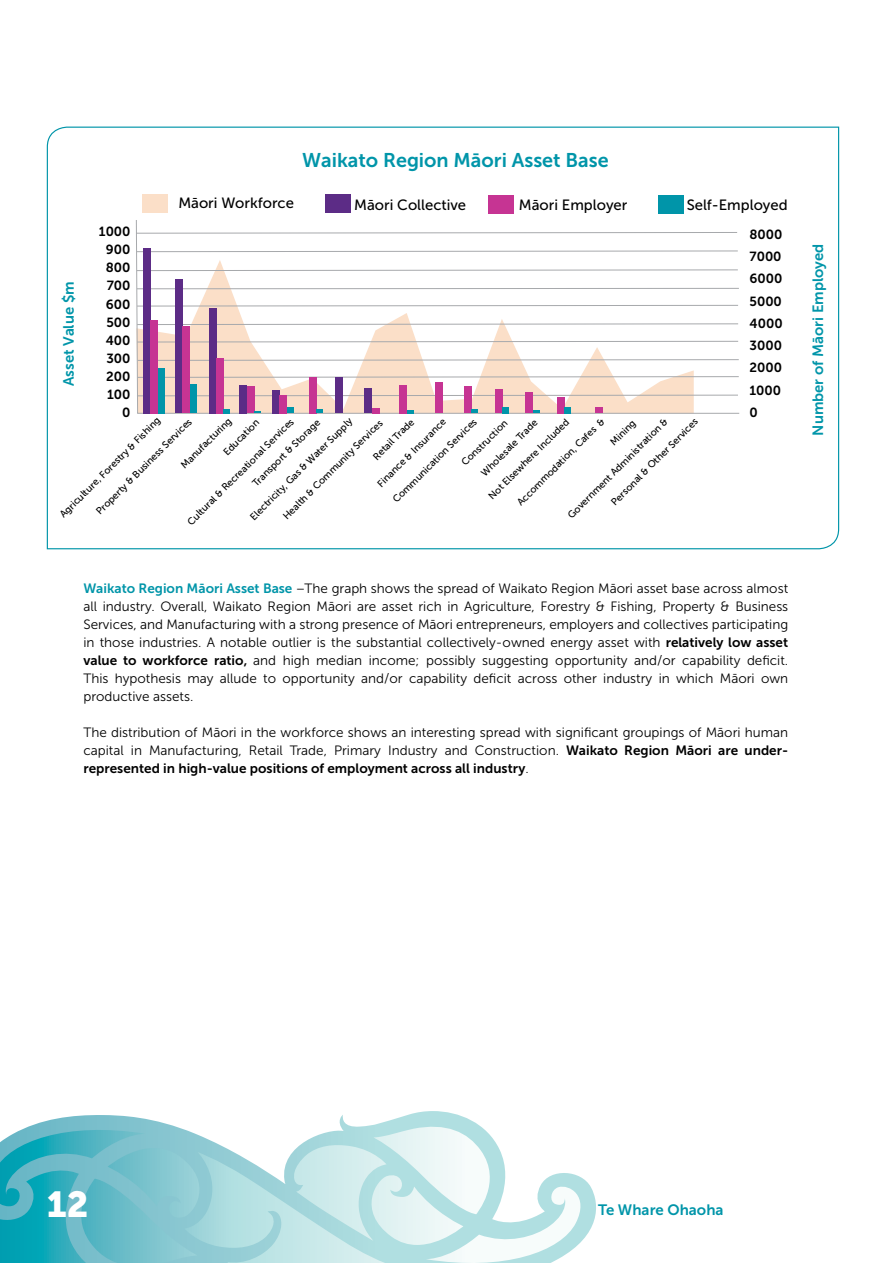
<style>
.page{position:relative;width:893px;height:1263px;background:#fff}
.page>*{position:absolute;margin:0;border:0;box-sizing:border-box;transform-origin:0 0}
.t1{font:36px "Museo Sans 900";color:#fff}
.t2{font:19.8px "Museo Sans 700";color:#0095a9}
.t3{font:15px "Museo Sans 700";color:#0095a9}
.t4{font:14.85px "Museo Sans 500";color:#000}
.t5{font:14.85px "Museo Sans 700";color:#0095a9}
.t6{font:13.5px/18px "Museo Sans 300";color:#000;text-align:justify}
.t7{font:13.5px "Museo Sans 700";color:#000}
.t8{font:13.2px/18.1px "Museo Sans 700";color:#000;text-align:right}
.t9{font:9.9px/20.7px "Museo Sans 500";color:#000}
.s1{font-family:"Museo Sans 700";color:#0095a9}
.s2{font-family:"Museo Sans 700"}
.s3{font-family:"Museo Sans 300"}
</style>
<div class="page">
<svg style="left:0;top:1111px;width:596px;height:152px"></svg>
<svg style="left:46px;top:126px;width:794px;height:424px"></svg>
<h2 class="t2" style="left:302px;top:149px;width:308px">Waikato Region Māori Asset Base</h2>
<p class="t4" style="left:178px;top:195px;width:117px">Māori Workforce</p>
<p class="t4" style="left:354px;top:196px;width:113px">Māori Collective</p>
<p class="t4" style="left:519px;top:196px;width:110px">Māori Employer</p>
<p class="t4" style="left:687px;top:197px;width:102px">Self-Employed</p>
<p class="t8" style="left:99px;top:222px;width:33px">1000<br>900<br>800<br>700<br>600<br>500<br>400<br>300<br>200<br>100<br>0</p>
<p class="t9" style="left:54px;top:509px;width:139px;rotate:-45deg">Agriculture, Forestry &amp; Fishing</p>
<p class="t5" style="left:61px;top:386px;width:106px;rotate:-90deg">Asset Value $m</p>
<p class="t9" style="left:511px;top:496px;width:121px;rotate:-45deg">Accommodation, Cafes &amp;</p>
<p class="t9" style="left:605px;top:436px;width:33px;rotate:-45deg">Mining</p>
<p class="t9" style="left:562px;top:509px;width:138px;rotate:-45deg">Government Administration &amp;</p>
<p class="t9" style="left:483px;top:490px;width:111px;rotate:-45deg">Not Elsewhere Included</p>
<p class="t9" style="left:203px;top:431px;width:48px;text-indent:-39px;rotate:-45deg">Manufacturing<br>Education</p>
<p class="t9" style="left:244px;top:511px;width:141px;rotate:-45deg">Electricity, Gas &amp; Water Supply</p>
<p class="t9" style="left:605px;top:496px;width:120px;rotate:-45deg">Personal &amp; Other Services</p>
<p class="t9" style="left:372px;top:478px;width:94px;rotate:-45deg">Finance &amp; Insurance</p>
<p class="t9" style="left:234px;top:465px;width:92px;line-height:18.9px;text-indent:-73px;rotate:-45deg">Cultural &amp; Recreational Services<br>Transport &amp; Storage</p>
<p class="t9" style="left:90px;top:505px;width:132px;rotate:-45deg">Property &amp; Business Services</p>
<p class="t9" style="left:387px;top:494px;width:116px;rotate:-45deg">Communication Services</p>
<p class="t9" style="left:352px;top:435px;width:55px;line-height:21.6px;text-indent:-106px;rotate:-45deg">Health &amp; Community Services<br>Retail Trade</p>
<p class="t9" style="left:475px;top:467px;width:77px;rotate:-45deg">Wholesale Trade</p>
<p class="t9" style="left:456px;top:457px;width:62px;rotate:-45deg">Construction</p>
<p class="t8" style="left:749px;top:223px;width:35px;line-height:22.2px;text-align:justify">8000<br>7000<br>6000<br>5000<br>4000<br>3000<br>2000<br>1000<br>0</p>
<p class="t6" style="left:83px;top:580px;width:706px"><span class="s1">Waikato Region Māori Asset Base</span> –The graph shows the spread of Waikato Region Māori asset base across almost all industry. Overall, Waikato Region Māori are asset rich in Agriculture, Forestry &amp; Fishing, Property &amp; Business Services, and Manufacturing with a strong presence of Māori entrepreneurs, employers and collectives participating in those industries. A notable outlier is the substantial collectively-owned energy asset with <span class="s2">relatively low asset value to workforce ratio,</span> and high median income; possibly suggesting opportunity and/or capability deficit.<br>This hypothesis may allude to opportunity and/or capability deficit across other industry in which Māori own productive assets.</p>
<p class="t6" style="left:83px;top:724px;width:706px">The distribution of Māori in the workforce shows an interesting spread with significant groupings of Māori human capital in Manufacturing, Retail Trade, Primary Industry and Construction. <span class="s2">Waikato Region Māori are under-</span></p>
<p class="t7" style="left:83px;top:761px;width:447px">represented in high-value positions of employment across all industry<span class="s3">.</span></p>
<p class="t5" style="left:810px;top:436px;width:194px;rotate:-90deg">Number of Māori Employed</p>
<h1 class="t1" style="left:47px;top:1183px;width:43px">12</h1>
<p class="t3" style="left:598px;top:1202px;width:127px">Te Whare Ohaoha</p>
</div>
